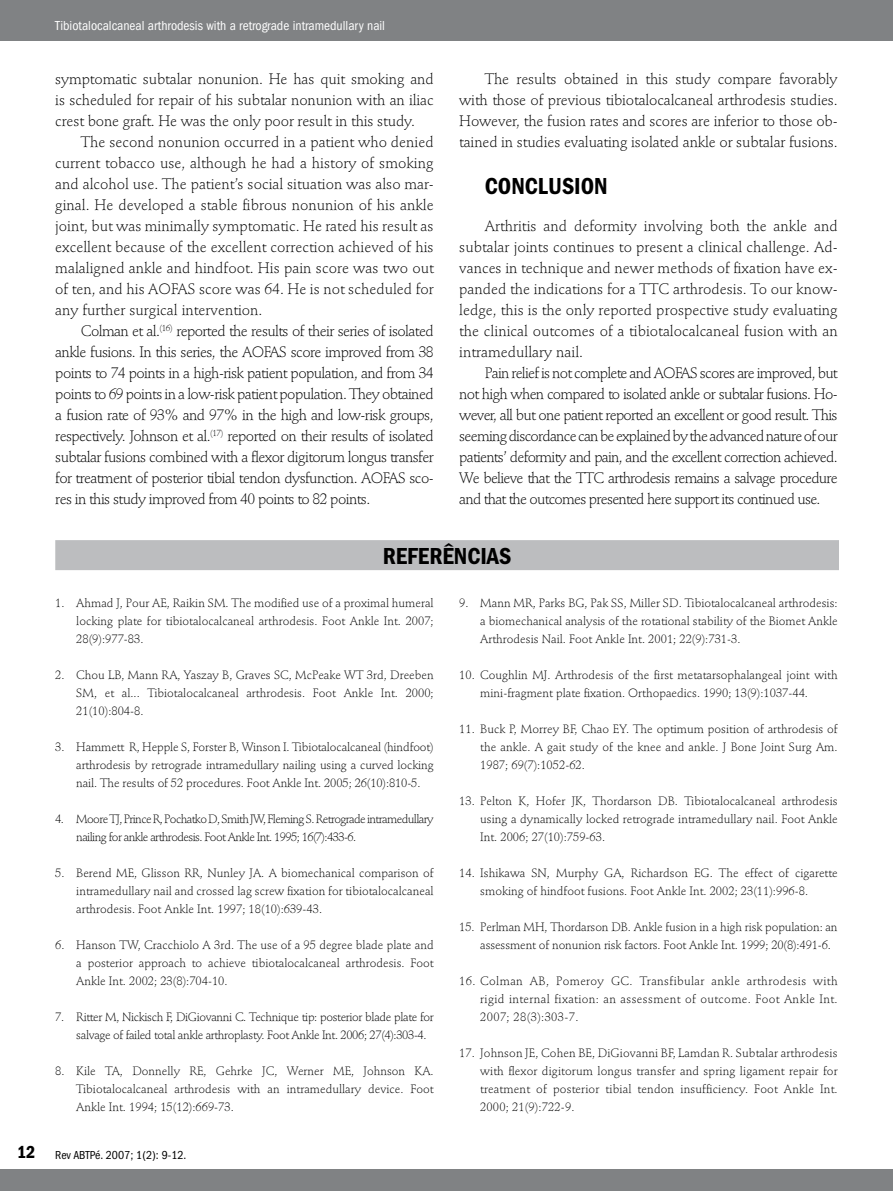
<style>
.page{position:relative;width:893px;height:1191px;background:#fff}
.page>*{position:absolute;margin:0;border:0;box-sizing:border-box;transform-origin:0 0}
.t1{font:24px "ITC Franklin Gothic Std Dm Cd";color:#000}
.t2{font:300 15px/21px "Stempel Schneidler Std";letter-spacing:-.01em;color:#000;text-align:justify}
.t3{font:condensed 13.5px "ITC Franklin Gothic Std";color:#fff}
.t4{font:300 12px/18px "Stempel Schneidler Std";color:#000;text-align:justify}
.t5{font:300 12px/18px "Stempel Schneidler Std";letter-spacing:-.03em;color:#000}
.t6{font:300 12px/18px "Stempel Schneidler Std";letter-spacing:-.05em;color:#000}
.t7{font:condensed 12px "ITC Franklin Gothic Std";color:#000}
.s1{font-family:"ITC Franklin Gothic Std Dm Cd";font-stretch:normal;font-size:18px}
</style>
<div class="page">
<div style="left:0;top:1169px;width:893px;height:22px;background:#808284"></div>
<div style="left:0;top:0;width:893px;height:40px;background:#808284"></div>
<div style="left:55px;top:540px;width:784px;height:30px;background:#bcbdbf"></div>
<p class="t3" style="left:55px;top:18px;width:331px">Tibiotalocalcaneal arthrodesis with a retrograde intramedullary nail</p>
<p class="t2" style="left:55px;top:68px;width:380px">symptomatic subtalar nonunion. He has quit smoking and is scheduled for repair of his subtalar nonunion with an iliac crest bone graft. He was the only poor result in this study.</p>
<p class="t2" style="left:55px;top:131px;width:380px;text-indent:26px">The second nonunion occurred in a patient who denied current tobacco use, although he had a history of smoking and alcohol use. The patient’s social situation was also mar&shy;ginal. He developed a stable fibrous nonunion of his ankle joint, but was minimally symptomatic. He rated his result as excellent because of the excellent correction achieved of his malaligned ankle and hindfoot. His pain score was two out of ten, and his AOFAS score was 64. He is not scheduled for any further surgical intervention.</p>
<p class="t2" style="left:55px;top:320px;width:380px;text-indent:26px">Colman et al.<sup>(16)</sup> reported the results of their series of isolated ankle fusions. In this series, the AOFAS score improved from 38 points to 74 points in a high-risk patient population, and from 34 points to 69 points in a low-risk patient population. They obtained a fusion rate of 93% and 97% in the high and low-risk groups, respectively. Johnson et al.<sup>(17)</sup> reported on their results of isolated subtalar fusions combined with a flexor digitorum longus transfer for treatment of posterior tibial tendon dysfunction. AOFAS sco&shy;res in this study improved from 40 points to 82 points.</p>
<p class="t2" style="left:459px;top:68px;width:380px;text-indent:26px">The results obtained in this study compare favorably with those of previous tibiotalocalcaneal arthrodesis studies.<br>However, the fusion rates and scores are inferior to those ob&shy;tained in studies evaluating isolated ankle or subtalar fusions.</p>
<h1 class="t1" style="left:485px;top:172px;width:125px">CONCLUSION</h1>
<p class="t2" style="left:459px;top:215px;width:380px;text-indent:26px">Arthritis and deformity involving both the ankle and subtalar joints continues to present a clinical challenge. Ad&shy;vances in technique and newer methods of fixation have ex&shy;panded the indications for a TTC arthrodesis. To our know&shy;ledge, this is the only reported prospective study evaluating the clinical outcomes of a tibiotalocalcaneal fusion with an intramedullary nail.</p>
<p class="t2" style="left:459px;top:362px;width:380px;text-indent:26px">Pain relief is not complete and AOFAS scores are improved, but not high when compared to isolated ankle or subtalar fusions. Ho&shy;wever, all but one patient reported an excellent or good result. This seeming discordance can be explained by the advanced nature of our patients’ deformity and pain, and the excellent correction achieved.<br>We believe that the TTC arthrodesis remains a salvage procedure and that the outcomes presented here support its continued use.</p>
<h1 class="t1" style="left:383px;top:542px;width:130px">REFERÊNCIAS</h1>
<p class="t4" style="left:76px;top:594px;width:359px;text-indent:-21px">1. Ahmad J, Pour AE, Raikin SM. The modified use of a proximal humeral locking plate for tibiotalocalcaneal arthrodesis. Foot Ankle Int. 2007; 28(9):977-83.</p>
<p class="t4" style="left:76px;top:666px;width:359px;text-indent:-21px">2. Chou LB, Mann RA, Yaszay B, Graves SC, McPeake WT 3rd, Dreeben SM, et al... Tibiotalocalcaneal arthrodesis. Foot Ankle Int. 2000; 21(10):804-8.</p>
<p class="t4" style="left:76px;top:738px;width:359px;text-indent:-21px">3. Hammett R, Hepple S, Forster B, Winson I. Tibiotalocalcaneal (hindfoot) arthrodesis by retrograde intramedullary nailing using a curved locking nail. The results of 52 procedures. Foot Ankle Int. 2005; 26(10):810-5.</p>
<p class="t6" style="left:76px;top:810px;width:359px;text-indent:-21px">4. Moore TJ, Prince R, Pochatko D, Smith JW, Fleming S. Retrograde intramedullary nailing for ankle arthrodesis. Foot Ankle Int. 1995; 16(7):433-6.</p>
<p class="t4" style="left:76px;top:864px;width:359px;text-indent:-21px">5. Berend ME, Glisson RR, Nunley JA. A biomechanical comparison of intramedullary nail and crossed lag screw fixation for tibiotalocalcaneal arthrodesis. Foot Ankle Int. 1997; 18(10):639-43.</p>
<p class="t4" style="left:76px;top:936px;width:359px;text-indent:-21px">6. Hanson TW, Cracchiolo A 3rd. The use of a 95 degree blade plate and a posterior approach to achieve tibiotalocalcaneal arthrodesis. Foot Ankle Int. 2002; 23(8):704-10.</p>
<p class="t5" style="left:76px;top:1008px;width:359px;text-indent:-21px">7. Ritter M, Nickisch F, DiGiovanni C. Technique tip: posterior blade plate for salvage of failed total ankle arthroplasty. Foot Ankle Int. 2006; 27(4):303-4.</p>
<p class="t4" style="left:76px;top:1062px;width:359px;text-indent:-21px">8. Kile TA, Donnelly RE, Gehrke JC, Werner ME, Johnson KA.<br>Tibiotalocalcaneal arthrodesis with an intramedullary device. Foot Ankle Int. 1994; 15(12):669-73.</p>
<p class="t4" style="left:480px;top:594px;width:359px;text-indent:-21px">9. Mann MR, Parks BG, Pak SS, Miller SD. Tibiotalocalcaneal arthrodesis: a biomechanical analysis of the rotational stability of the Biomet Ankle Arthrodesis Nail. Foot Ankle Int. 2001; 22(9):731-3.</p>
<p class="t4" style="left:480px;top:666px;width:359px;text-indent:-21px">10. Coughlin MJ. Arthrodesis of the first metatarsophalangeal joint with mini-fragment plate fixation. Orthopaedics. 1990; 13(9):1037-44.</p>
<p class="t4" style="left:480px;top:720px;width:359px;text-indent:-21px">11. Buck P, Morrey BF, Chao EY. The optimum position of arthrodesis of the ankle. A gait study of the knee and ankle. J Bone Joint Surg Am.<br>1987; 69(7):1052-62.</p>
<p class="t4" style="left:480px;top:792px;width:359px;text-indent:-21px">13. Pelton K, Hofer JK, Thordarson DB. Tibiotalocalcaneal arthrodesis using a dynamically locked retrograde intramedullary nail. Foot Ankle Int. 2006; 27(10):759-63.</p>
<p class="t4" style="left:480px;top:864px;width:359px;text-indent:-21px">14. Ishikawa SN, Murphy GA, Richardson EG. The effect of cigarette smoking of hindfoot fusions. Foot Ankle Int. 2002; 23(11):996-8.</p>
<p class="t4" style="left:480px;top:918px;width:359px;text-indent:-21px">15. Perlman MH, Thordarson DB. Ankle fusion in a high risk population: an assessment of nonunion risk factors. Foot Ankle Int. 1999; 20(8):491-6.</p>
<p class="t4" style="left:480px;top:972px;width:359px;text-indent:-21px">16. Colman AB, Pomeroy GC. Transfibular ankle arthrodesis with rigid internal fixation: an assessment of outcome. Foot Ankle Int.<br>2007; 28(3):303-7.</p>
<p class="t4" style="left:480px;top:1044px;width:359px;text-indent:-21px">17. Johnson JE, Cohen BE, DiGiovanni BF, Lamdan R. Subtalar arthrodesis with flexor digitorum longus transfer and spring ligament repair for treatment of posterior tibial tendon insufficiency. Foot Ankle Int.<br>2000; 21(9):722-9.</p>
<p class="t7" style="left:17px;top:1148px;width:171px"><span class="s1">12</span> Rev ABTPé. 2007; 1(2): 9-12.</p>
</div>
